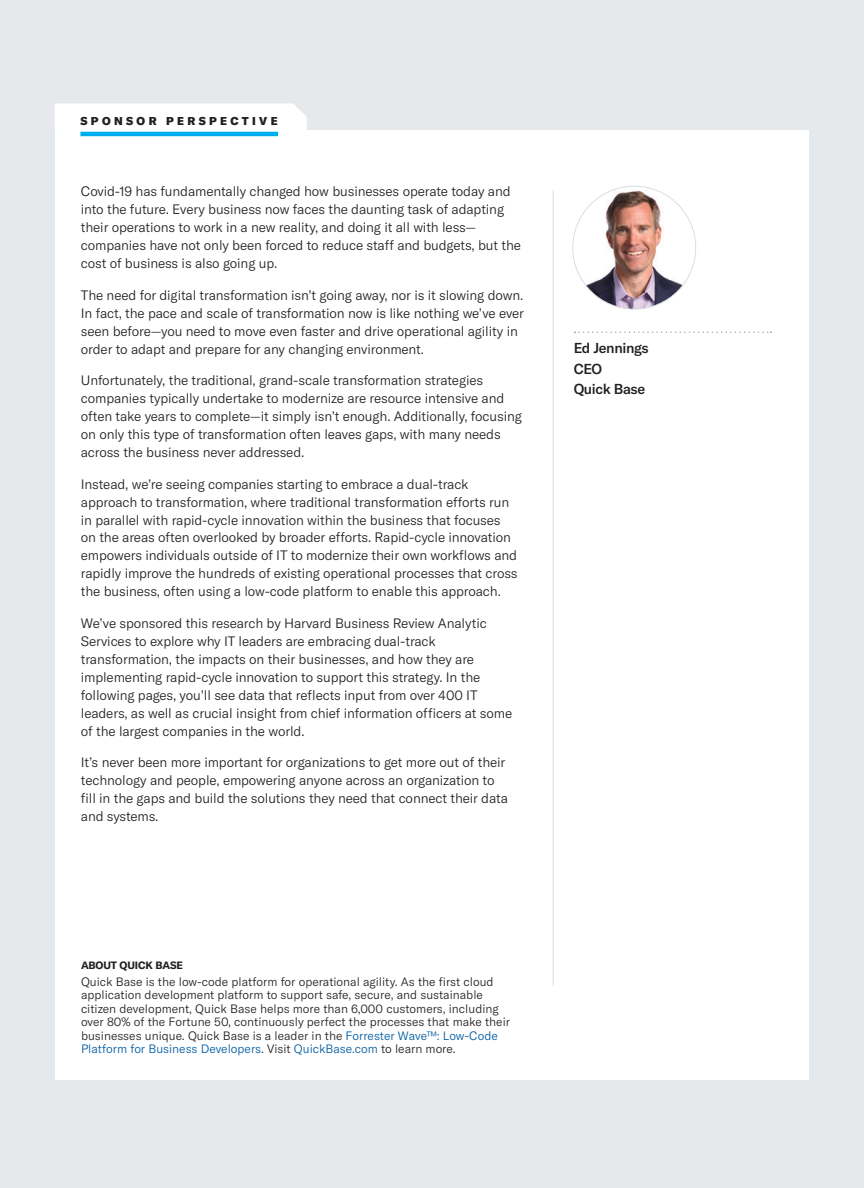
<style>
.page{position:relative;width:864px;height:1188px;background:#e6e9ec}
.page>*{position:absolute;margin:0;border:0;box-sizing:border-box;transform-origin:0 0}
.t1{font:500 14.25px/20.2px "GT America";letter-spacing:-.025em;color:#231f20}
.t2{font:300 13.5px/18px "GT America";letter-spacing:-.01em;color:#231f20}
.t3{font:300 12px/13.5px "GT America";color:#231f20}
.t4{font:900 11.25px "GT America";letter-spacing:.3em;color:#231f20}
.t5{font:700 10.5px "GT America";letter-spacing:-.01em;color:#231f20}
.s1{color:#015ca3}
</style>
<div class="page">
<div style="left:55px;top:130px;width:753px;height:950px;background:#fff"></div>
<div style="left:55px;top:104px;width:252px;height:26px;background:#fff"></div>
<hr style="left:80px;top:132px;width:198px;height:4px;background:#00aeef">
<hr style="left:553px;top:191px;width:1px;height:795px;background:#dadee2">
<img style="left:573px;top:186px;width:123px;height:123px;border-radius:61px">
<svg style="left:574px;top:332px;width:197px;height:1px"></svg>
<p class="t4" style="left:80px;top:114px;width:199px">SPONSOR PERSPECTIVE</p>
<p class="t2" style="left:81px;top:182px;width:442px">Covid-19 has fundamentally changed how businesses operate today and into the future. Every business now faces the daunting task of adapting their operations to work in a new reality, and doing it all with less— companies have not only been forced to reduce staff and budgets, but the cost of business is also going up.</p>
<p class="t2" style="left:81px;top:286px;width:445px">The need for digital transformation isn’t going away, nor is it slowing down.<br>In fact, the pace and scale of transformation now is like nothing we’ve ever seen before—you need to move even faster and drive operational agility in order to adapt and prepare for any changing environment.</p>
<p class="t2" style="left:81px;top:371px;width:443px">Unfortunately, the traditional, grand-scale transformation strategies companies typically undertake to modernize are resource intensive and often take years to complete—it simply isn’t enough. Additionally, focusing on only this type of transformation often leaves gaps, with many needs across the business never addressed.</p>
<p class="t2" style="left:81px;top:475px;width:438px">Instead, we’re seeing companies starting to embrace a dual-track approach to transformation, where traditional transformation efforts run in parallel with rapid-cycle innovation within the business that focuses on the areas often overlooked by broader efforts. Rapid-cycle innovation empowers individuals outside of IT to modernize their own workflows and rapidly improve the hundreds of existing operational processes that cross the business, often using a low-code platform to enable this approach.</p>
<p class="t2" style="left:81px;top:614px;width:433px">We’ve sponsored this research by Harvard Business Review Analytic Services to explore why IT leaders are embracing dual-track transformation, the impacts on their businesses, and how they are implementing rapid-cycle innovation to support this strategy. In the following pages, you’ll see data that reflects input from over 400 IT leaders, as well as crucial insight from chief information officers at some of the largest companies in the world.</p>
<p class="t2" style="left:81px;top:754px;width:429px">It’s never been more important for organizations to get more out of their technology and people, empowering anyone across an organization to fill in the gaps and build the solutions they need that connect their data and systems.</p>
<p class="t1" style="left:574px;top:338px;width:77px">Ed Jennings<br>CEO<br>Quick Base</p>
<p class="t5" style="left:81px;top:959px;width:104px">ABOUT QUICK BASE</p>
<p class="t3" style="left:81px;top:975px;width:431px">Quick Base is the low-code platform for operational agility. As the first cloud application development platform to support safe, secure, and sustainable citizen development, Quick Base helps more than 6,000 customers, including over 80% of the Fortune 50, continuously perfect the processes that make their businesses unique. Quick Base is a leader in the <span class="s1">Forrester Wave™: Low-Code Platform for Business Developers</span>. Visit <span class="s1">QuickBase.com</span> to learn more.</p>
</div>
